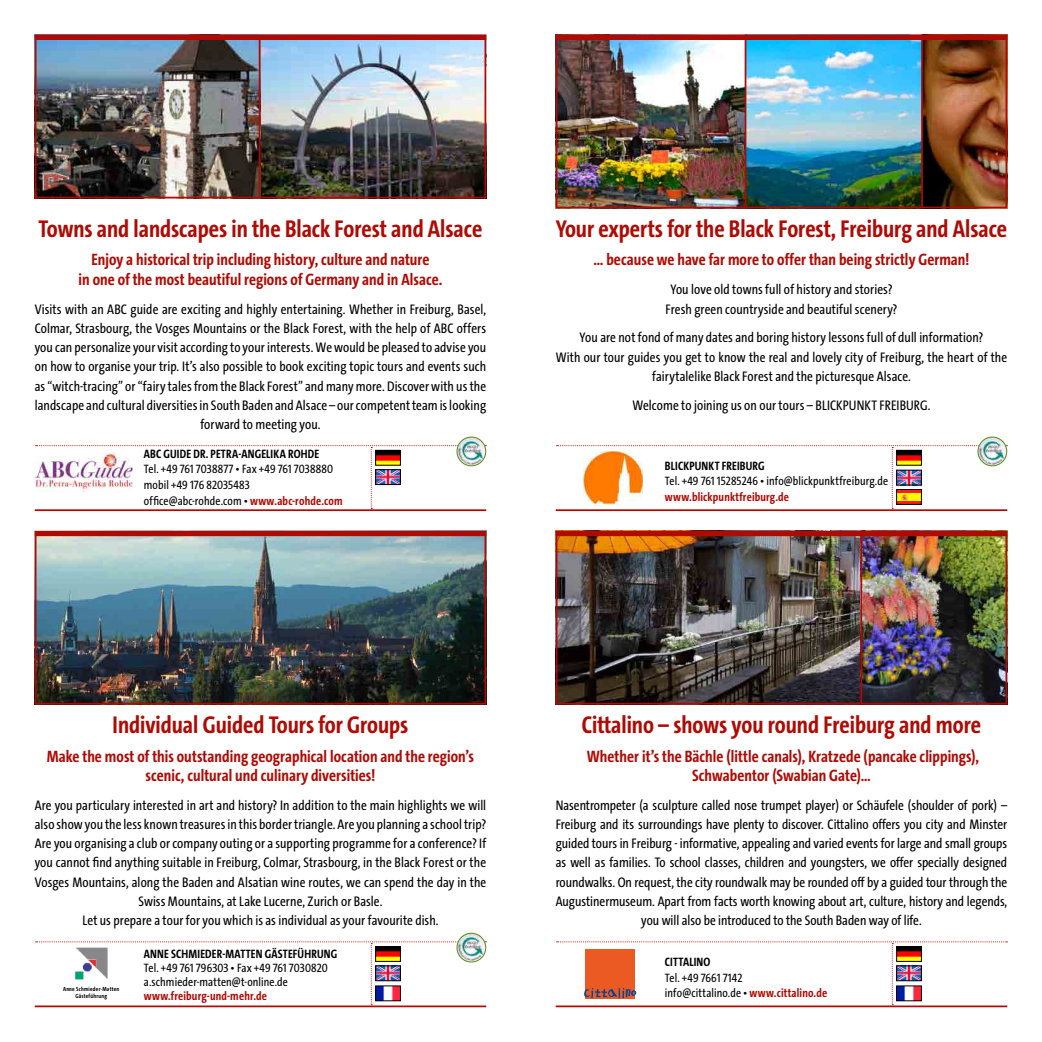
<style>
.page{position:relative;width:1042px;height:1042px;background:#fff}
.page>*{position:absolute;margin:0;border:0;box-sizing:border-box;transform-origin:0 0}
.t1{font:700 24.5px "The Sans Cd OF7";color:#ae0b05}
.t2{font:700 16.62px/19.2px "The Sans Cd OF7";letter-spacing:.005em;color:#ae0b05;text-align:center}
.t3{font:14px/19.2px "The Sans Cd OF5";letter-spacing:.005em;color:#000;text-align:center}
.t4{font:12.25px/15.8px "The Sans Cd OF5";letter-spacing:.01em;color:#000}
.t5{font:700 12.25px "The Sans Cd LF7";letter-spacing:.015em;color:#000}
.t6{font:700 12.25px "The Sans Cd LF7";letter-spacing:.015em;color:#ae0b05}
.t7{font:700 12.25px "The Sans Cd OF7";letter-spacing:.015em;color:#000}
.t8{font:700 5.95px/7.2px "The Sans Cd OF7";letter-spacing:.04em;color:#000;text-align:center}
.s1{font-family:"The Sans Cd OF7";font-weight:700;color:#ae0b05}
</style>
<div class="page">
<svg style="left:36px;top:445px;width:450px;height:64px"></svg>
<img style="left:260px;top:40px;width:223px;height:155px">
<img style="left:38px;top:40px;width:219px;height:155px">
<div style="left:35px;top:35px;width:225px;height:163px;border:2px solid #ae0b05"></div>
<div style="left:35px;top:35px;width:451px;height:5px;background:#ae0b05"></div>
<img style="left:457px;top:438px;width:28px;height:27px">
<div style="left:456px;top:436px;width:30px;height:30px;border:1px solid #5a8f1f;border-radius:50%"></div>
<img style="left:35px;top:452px;width:99px;height:39px">
<hr style="left:35px;top:509px;width:451px;height:2px;background:#ae0b05">
<img style="left:377px;top:452px;width:22px;height:11px">
<div style="left:375px;top:450px;width:26px;height:15px;border:1px solid #000"></div>
<img style="left:377px;top:471px;width:22px;height:12px">
<div style="left:375px;top:469px;width:26px;height:16px;border:1px solid #000"></div>
<svg style="left:36px;top:941px;width:450px;height:64px"></svg>
<img style="left:38px;top:536px;width:445px;height:165px">
<div style="left:35px;top:531px;width:451px;height:173px;border:2px solid #ae0b05"></div>
<div style="left:35px;top:531px;width:451px;height:5px;background:#ae0b05"></div>
<img style="left:457px;top:933px;width:28px;height:29px">
<div style="left:456px;top:933px;width:30px;height:29px;border:1px solid #5a8f1f;border-radius:50%"></div>
<img style="left:75px;top:947px;width:32px;height:33px">
<hr style="left:35px;top:1005px;width:451px;height:2px;background:#ae0b05">
<img style="left:377px;top:948px;width:22px;height:11px">
<div style="left:375px;top:946px;width:26px;height:15px;border:1px solid #000"></div>
<img style="left:377px;top:967px;width:22px;height:12px">
<div style="left:375px;top:965px;width:26px;height:16px;border:1px solid #000"></div>
<img style="left:377px;top:987px;width:22px;height:12px">
<div style="left:375px;top:985px;width:26px;height:16px;border:1px solid #000"></div>
<svg style="left:556px;top:445px;width:451px;height:64px"></svg>
<img style="left:559px;top:40px;width:445px;height:165px">
<div style="left:556px;top:35px;width:451px;height:173px;border:2px solid #ae0b05"></div>
<div style="left:556px;top:35px;width:451px;height:5px;background:#ae0b05"></div>
<img style="left:978px;top:438px;width:28px;height:27px">
<div style="left:977px;top:436px;width:30px;height:30px;border:1px solid #5a8f1f;border-radius:50%"></div>
<img style="left:583px;top:451px;width:59px;height:55px">
<hr style="left:556px;top:509px;width:451px;height:2px;background:#ae0b05">
<hr style="left:744px;top:35px;width:2px;height:172px;background:#ae0b05">
<hr style="left:921px;top:35px;width:2px;height:172px;background:#ae0b05">
<img style="left:898px;top:452px;width:21px;height:11px">
<div style="left:896px;top:450px;width:25px;height:15px;border:1px solid #000"></div>
<img style="left:898px;top:491px;width:21px;height:12px">
<div style="left:896px;top:489px;width:25px;height:16px;border:1px solid #000"></div>
<img style="left:898px;top:472px;width:21px;height:11px">
<img style="left:559px;top:536px;width:301px;height:165px">
<img style="left:863px;top:536px;width:141px;height:165px">
<div style="left:860px;top:531px;width:147px;height:173px;border:2px solid #ae0b05"></div>
<div style="left:556px;top:531px;width:451px;height:5px;background:#ae0b05"></div>
<svg style="left:556px;top:941px;width:451px;height:64px"></svg>
<hr style="left:556px;top:1005px;width:451px;height:2px;background:#ae0b05">
<img style="left:898px;top:948px;width:21px;height:11px">
<div style="left:896px;top:946px;width:25px;height:15px;border:1px solid #000"></div>
<img style="left:898px;top:967px;width:21px;height:12px">
<div style="left:896px;top:965px;width:25px;height:16px;border:1px solid #000"></div>
<img style="left:898px;top:987px;width:21px;height:12px">
<div style="left:896px;top:985px;width:25px;height:16px;border:1px solid #000"></div>
<h1 class="t1" style="left:39px;top:216px;width:445px">Towns and landscapes in the Black Forest and Alsace</h1>
<p class="t2" style="left:79px;top:251px;width:365px">Enjoy a historical trip including history, culture and nature<br>in one of the most beautiful regions of Germany and in Alsace.</p>
<p class="t3" style="left:35px;top:300px;width:453px">Visits with an ABC guide are exciting and highly entertaining. Whether in Freiburg, Basel, Colmar, Strasbourg, the Vosges Mountains or the Black Forest, with the help of ABC offers you can personalize your visit according to your interests. We would be pleased to advise you on how to organise your trip. It’s also possible to book exciting topic tours and events such as “witch-tracing” or “fairy tales from the Black Forest” and many more. Discover with us the landscape and cultural diversities in South Baden and Alsace – our competent team is looking forward to meeting you.</p>
<p class="t7" style="left:144px;top:447px;width:177px">ABC GUIDE DR. PETRA-ANGELIKA ROHDE</p>
<p class="t4" style="left:144px;top:462px;width:200px">Tel. +49 761 7038877 • Fax +49 761 7038880 mobil +49 176 82035483 office@abc-rohde.com • <span class="s1">www.abc-rohde.com</span></p>
<h1 class="t1" style="left:556px;top:216px;width:453px">Your experts for the Black Forest, Freiburg and Alsace</h1>
<p class="t2" style="left:593px;top:251px;width:377px">… because we have far more to offer than being strictly German!</p>
<p class="t3" style="left:665px;top:281px;width:233px">You love old towns full of history and stories?<br>Fresh green countryside and beautiful scenery?</p>
<p class="t3" style="left:556px;top:329px;width:453px">You are not fond of many dates and boring history lessons full of dull information?<br>With our tour guides you get to know the real and lovely city of Freiburg, the heart of the fairytalelike Black Forest and the picturesque Alsace.</p>
<p class="t3" style="left:632px;top:396px;width:300px">Welcome to joining us on our tours – BLICKPUNKT FREIBURG.</p>
<p class="t5" style="left:665px;top:459px;width:101px">BLICKPUNKT FREIBURG</p>
<p class="t4" style="left:665px;top:474px;width:225px">Tel. +49 761 15285246 • info@blickpunktfreiburg.de</p>
<p class="t6" style="left:665px;top:491px;width:126px">www.blickpunktfreiburg.de</p>
<h1 class="t1" style="left:113px;top:712px;width:297px">Individual Guided Tours for Groups</h1>
<p class="t2" style="left:47px;top:747px;width:429px">Make the most of this outstanding geographical location and the region’s scenic, cultural und culinary diversities!</p>
<p class="t3" style="left:35px;top:796px;width:453px">Are you particulary interested in art and history? In addition to the main highlights we will also show you the less known treasures in this border triangle. Are you planning a school trip?<br>Are you organising a club or company outing or a supporting programme for a conference? If you cannot find anything suitable in Freiburg, Colmar, Strasbourg, in the Black Forest or the Vosges Mountains, along the Baden and Alsatian wine routes, we can spend the day in the Swiss Mountains, at Lake Lucerne, Zurich or Basle.<br>Let us prepare a tour for you which is as individual as your favourite dish.</p>
<p class="t5" style="left:144px;top:948px;width:195px">ANNE SCHMIEDER-MATTEN GÄSTEFÜHRUNG</p>
<p class="t4" style="left:144px;top:962px;width:185px;line-height:14px">Tel. +49 761 796303 • Fax +49 761 7030820 a.schmieder-matten@t-online.de</p>
<p class="t6" style="left:144px;top:990px;width:125px">www.freiburg-und-mehr.de</p>
<p class="t8" style="left:63px;top:985px;width:58px">Anne Schmieder-Matten<br>Gästeführung</p>
<h1 class="t1" style="left:582px;top:712px;width:401px">Cittalino – shows you round Freiburg and more</h1>
<p class="t2" style="left:587px;top:747px;width:394px">Whether it’s the Bächle (little canals), Kratzede (pancake clippings),<br>Schwabentor (Swabian Gate)…</p>
<p class="t3" style="left:556px;top:796px;width:453px">Nasentrompeter (a sculpture called nose trumpet player) or Schäufele (shoulder of pork) – Freiburg and its surroundings have plenty to discover. Cittalino offers you city and Minster guided tours in Freiburg - informative, appealing and varied events for large and small groups as well as families. To school classes, children and youngsters, we offer specially designed roundwalks. On request, the city roundwalk may be rounded off by a guided tour through the Augustinermuseum. Apart from facts worth knowing about art, culture, history and legends, you will also be introduced to the South Baden way of life.</p>
<p class="t7" style="left:665px;top:955px;width:47px">CITTALINO</p>
<p class="t4" style="left:665px;top:970px;width:164px">Tel. +49 7661 7142<br>info@cittalino.de • <span class="s1">www.cittalino.de</span></p>
</div>
